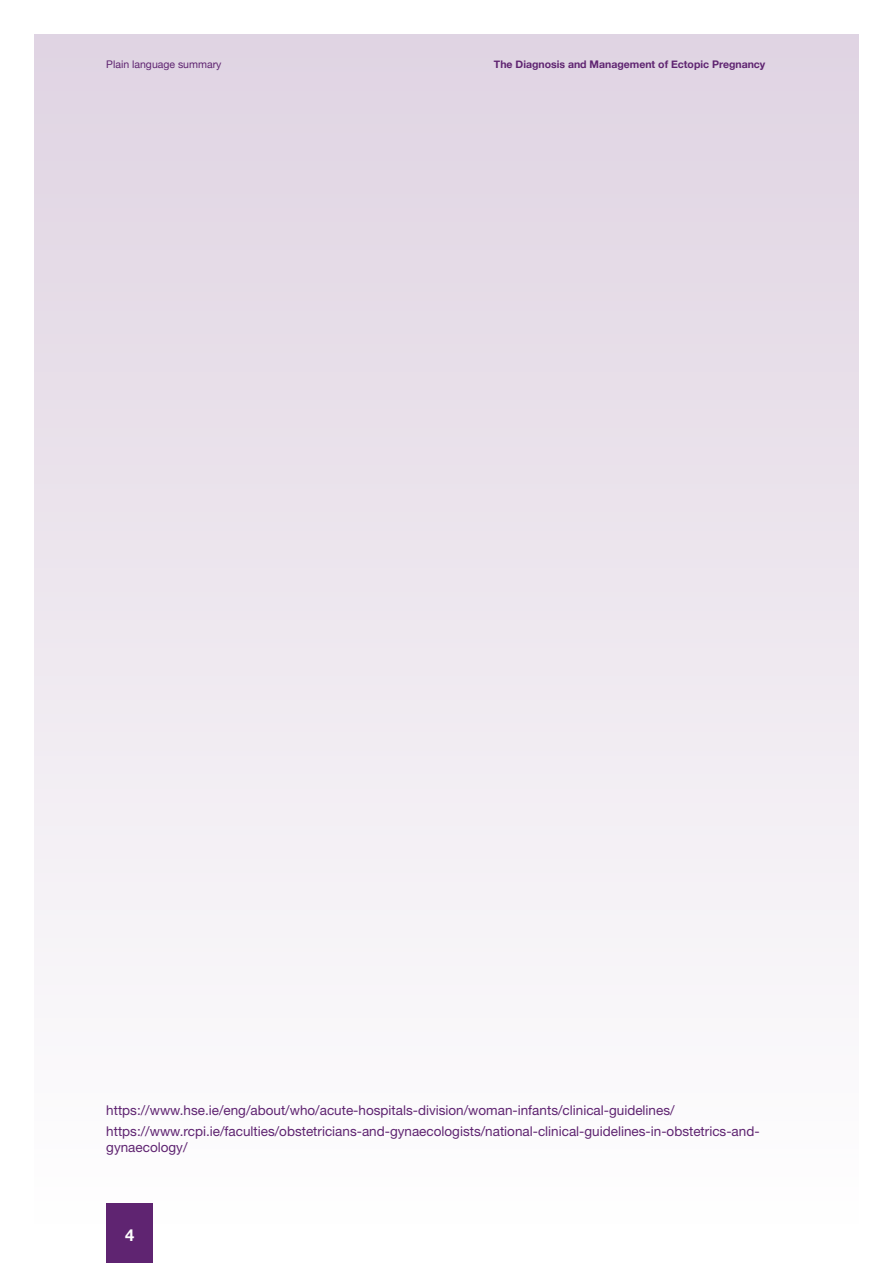
<style>
.page{position:relative;width:893px;height:1263px;background:#fff}
.page>*{position:absolute;margin:0;border:0;box-sizing:border-box;transform-origin:0 0}
.t1{font:700 16.5px "Helvetica Neue";color:#fff}
.t2{font:13.5px/20.7px "Helvetica Neue LT Std";color:#5f2471}
.t3{font:700 10.5px "Helvetica Neue";color:#5f2471}
.t4{font:10.5px "Helvetica Neue";color:#5f2471}
</style>
<div class="page">
<div style="left:34px;top:34px;width:825px;height:1195px;background:linear-gradient(to bottom,#dfd3e1,#fefefe)"></div>
<div style="left:106px;top:1203px;width:47px;height:60px;background:#5f2471"></div>
<p class="t4" style="left:106px;top:57px;width:117px">Plain language summary</p>
<p class="t3" style="left:494px;top:56px;width:273px">The Diagnosis and Management of Ectopic Pregnancy</p>
<p class="t2" style="left:106px;top:1100px;width:655px">https://www.hse.ie/eng/about/who/acute-hospitals-division/woman-infants/clinical-guidelines/ https://www.rcpi.ie/faculties/obstetricians-and-gynaecologists/national-clinical-guidelines-in-obstetrics-and-</p>
<p class="t2" style="left:106px;top:1137px;width:83px">gynaecology/</p>
<p class="t1" style="left:125px;top:1222px;width:11px">4</p>
</div>
